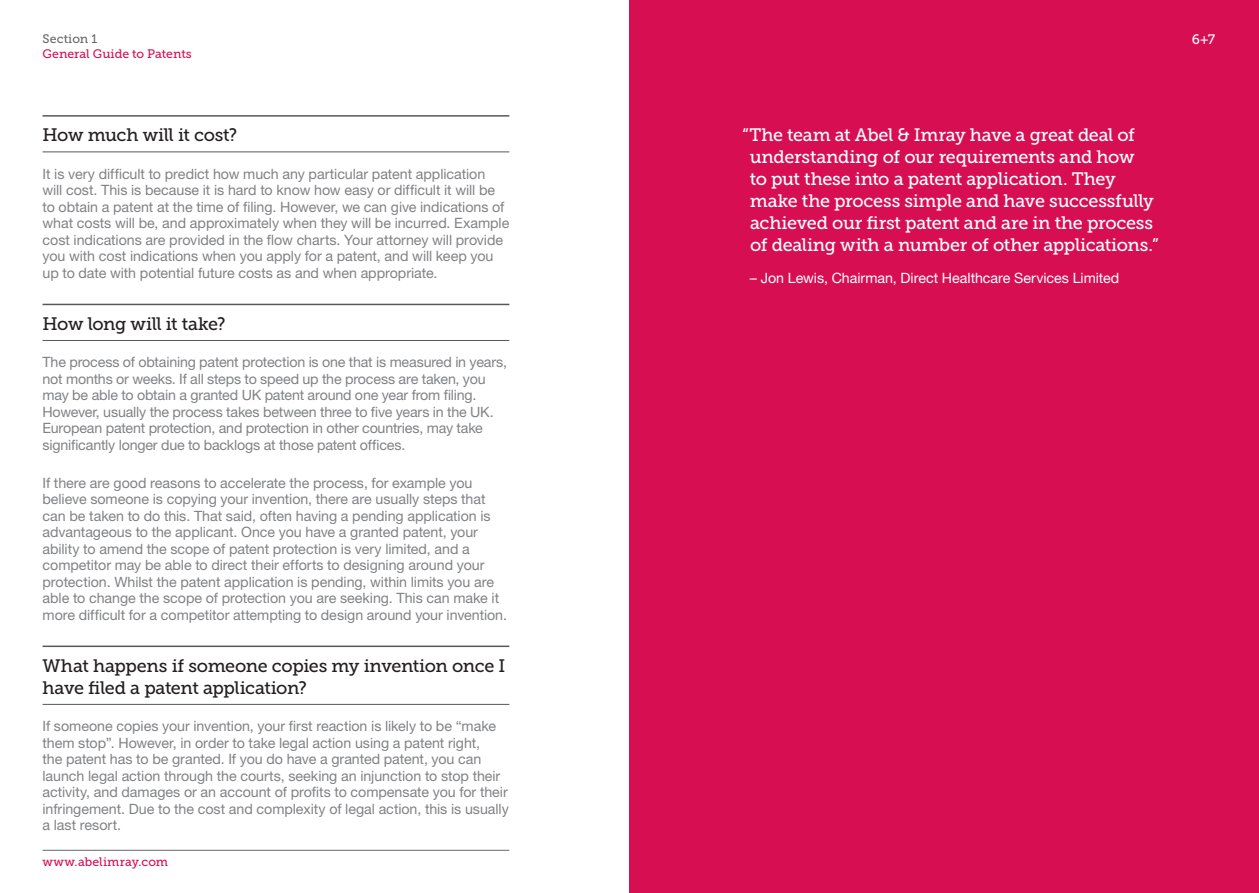
<style>
.page{position:relative;width:1259px;height:893px;background:#fff}
.page>*{position:absolute;margin:0;border:0;box-sizing:border-box;transform-origin:0 0}
.t1{font:18px/22px "Museo Slab 500";letter-spacing:-.02em;color:#fff}
.t2{font:18px/22px "Museo Slab 500";letter-spacing:-.025em;color:#231f20}
.t3{font:14.25px/16.5px "Helvetica Neue";letter-spacing:-.005em;color:#808285}
.t4{font:14.25px "Helvetica Neue";letter-spacing:-.005em;color:#fff}
.t5{font:13.65px "Museo Slab 500";color:#fff}
.t6{font:12.3px/15.5px "Museo Slab 500";letter-spacing:.005em;color:#d70f52}
.s1{color:#696768}
</style>
<div class="page">
<hr style="left:43px;top:115px;width:466px;height:2px;background:#57585a">
<hr style="left:43px;top:152px;width:466px;height:1px;background:#57585a">
<hr style="left:43px;top:304px;width:466px;height:1px;background:#57585a">
<hr style="left:43px;top:340px;width:466px;height:1px;background:#57585a">
<hr style="left:43px;top:646px;width:466px;height:1px;background:#57585a">
<hr style="left:43px;top:704px;width:466px;height:1px;background:#57585a">
<hr style="left:43px;top:850px;width:466px;height:1px;background:#696768">
<div style="left:629px;top:0;width:630px;height:893px;background:#d70f52"></div>
<p class="t6" style="left:43px;top:31px;width:151px"><span class="s1">Section 1<br></span>General Guide to Patents</p>
<p class="t2" style="left:43px;top:124px;width:196px">How much will it cost?</p>
<p class="t3" style="left:43px;top:165px;width:468px">It is very difficult to predict how much any particular patent application<br>will cost. This is because it is hard to know how easy or difficult it will be to obtain a patent at the time of filing. However, we can give indications of what costs will be, and approximately when they will be incurred. Example cost indications are provided in the flow charts. Your attorney will provide you with cost indications when you apply for a patent, and will keep you up to date with potential future costs as and when appropriate.</p>
<p class="t2" style="left:43px;top:313px;width:185px">How long will it take?</p>
<p class="t3" style="left:43px;top:354px;width:466px">The process of obtaining patent protection is one that is measured in years, not months or weeks. If all steps to speed up the process are taken, you may be able to obtain a granted UK patent around one year from filing.<br>However, usually the process takes between three to five years in the UK.<br>European patent protection, and protection in other countries, may take significantly longer due to backlogs at those patent offices.</p>
<p class="t3" style="left:43px;top:474px;width:466px">If there are good reasons to accelerate the process, for example you believe someone is copying your invention, there are usually steps that can be taken to do this. That said, often having a pending application is advantageous to the applicant. Once you have a granted patent, your ability to amend the scope of patent protection is very limited, and a competitor may be able to direct their efforts to designing around your protection. Whilst the patent application is pending, within limits you are able to change the scope of protection you are seeking. This can make it more difficult for a competitor attempting to design around your invention.</p>
<p class="t2" style="left:43px;top:654px;width:464px">What happens if someone copies my invention once I have filed a patent application?</p>
<p class="t3" style="left:43px;top:718px;width:468px">If someone copies your invention, your first reaction is likely to be “make them stop”. However, in order to take legal action using a patent right,<br>the patent has to be granted. If you do have a granted patent, you can launch legal action through the courts, seeking an injunction to stop their activity, and damages or an account of profits to compensate you for their infringement. Due to the cost and complexity of legal action, this is usually a last resort.</p>
<p class="t6" style="left:43px;top:854px;width:127px">www.abelimray.com</p>
<p class="t1" style="left:750px;top:124px;width:410px;text-indent:-8px">“The team at Abel &amp; Imray have a great deal of understanding of our requirements and how<br>to put these into a patent application. They make the process simple and have successfully achieved our first patent and are in the process of dealing with a number of other applications.”</p>
<p class="t4" style="left:750px;top:269px;width:371px">– Jon Lewis, Chairman, Direct Healthcare Services Limited</p>
<p class="t5" style="left:1191px;top:31px;width:25px">6+7</p>
</div>
